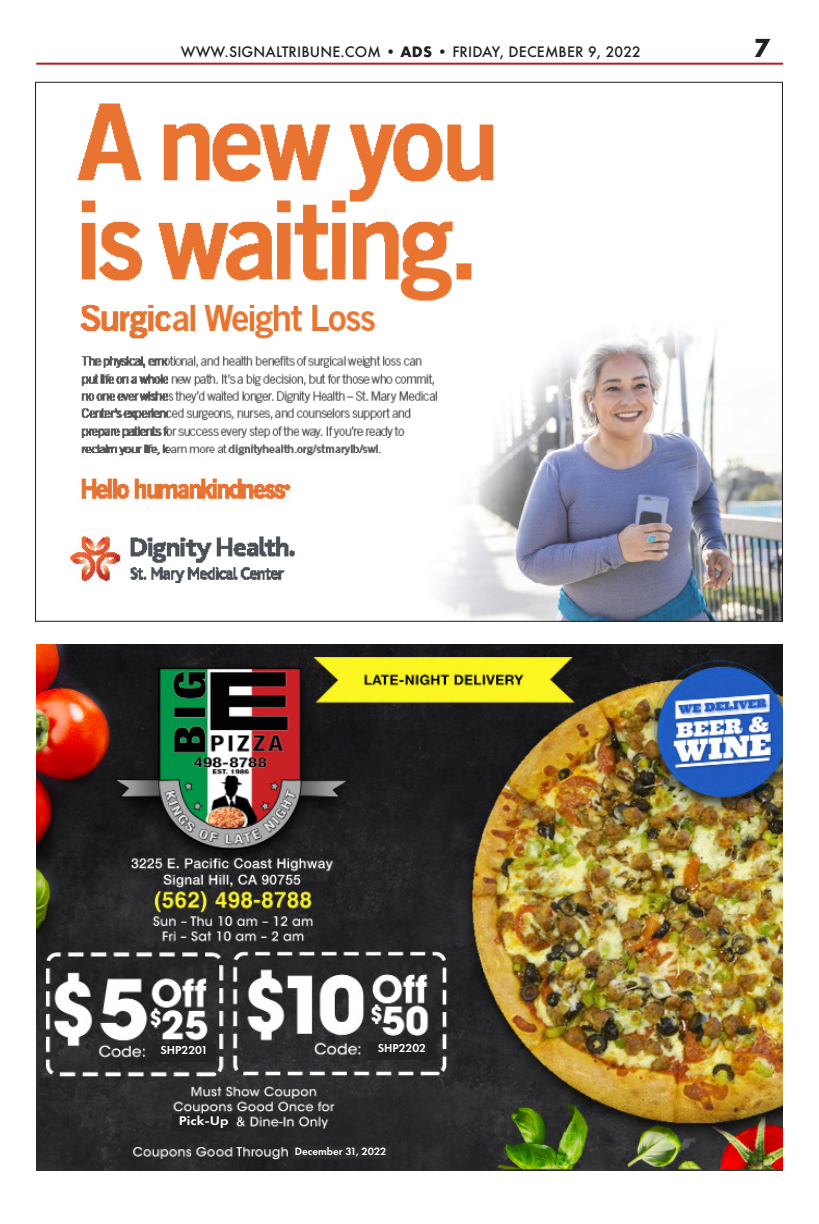
<style>
.page{position:relative;width:819px;height:1224px;background:#fff}
.page>*{position:absolute;margin:0;border:0;box-sizing:border-box;transform-origin:0 0}
.t1{font:700 24px "Futura";color:#231f20}
.t2{font:500 14px "Futura";letter-spacing:.01em;color:#231f20}
.t3{font:600 13px "Futura PT";color:#fff;scale:1.15 1}
.t4{font:600 12px "Futura PT";color:#fff}
.t5{font:600 11px "Futura PT";color:#fff}
.s1{font-weight:700}
</style>
<div class="page">
<hr style="left:36px;top:63px;width:747px;height:2px;background:#ad1f24">
<img style="left:36px;top:644px;width:747px;height:526px">
<div style="left:368px;top:1042px;width:68px;height:17px;background:#242125"></div>
<div style="left:368px;top:1042px;width:68px;height:18px;border:1px solid #242125"></div>
<div style="left:153px;top:1044px;width:63px;height:17px;background:#242125"></div>
<div style="left:152px;top:1044px;width:64px;height:18px;border:1px solid #242125"></div>
<div style="left:173px;top:1114px;width:62px;height:17px;background:#242125"></div>
<div style="left:172px;top:1114px;width:63px;height:18px;border:1px solid #242125"></div>
<div style="left:292px;top:1146px;width:97px;height:13px;background:#2e2b2c"></div>
<img style="left:68px;top:103px;width:713px;height:517px">
<p class="t2" style="left:181px;top:42px;width:462px">WWW.SIGNALTRIBUNE.COM • <span class="s1">ADS •</span> FRIDAY, DECEMBER 9, 2022</p>
<p class="t1" style="left:754px;top:31px;width:18px">7</p>
<p class="t4" style="left:160px;top:1043px;width:49px">SHP2201</p>
<p class="t4" style="left:378px;top:1040px;width:50px">SHP2202</p>
<p class="t3" style="left:179px;top:1112px;width:45px">Pick-Up</p>
<p class="t5" style="left:295px;top:1144px;width:93px">December 31, 2022</p>
</div>
